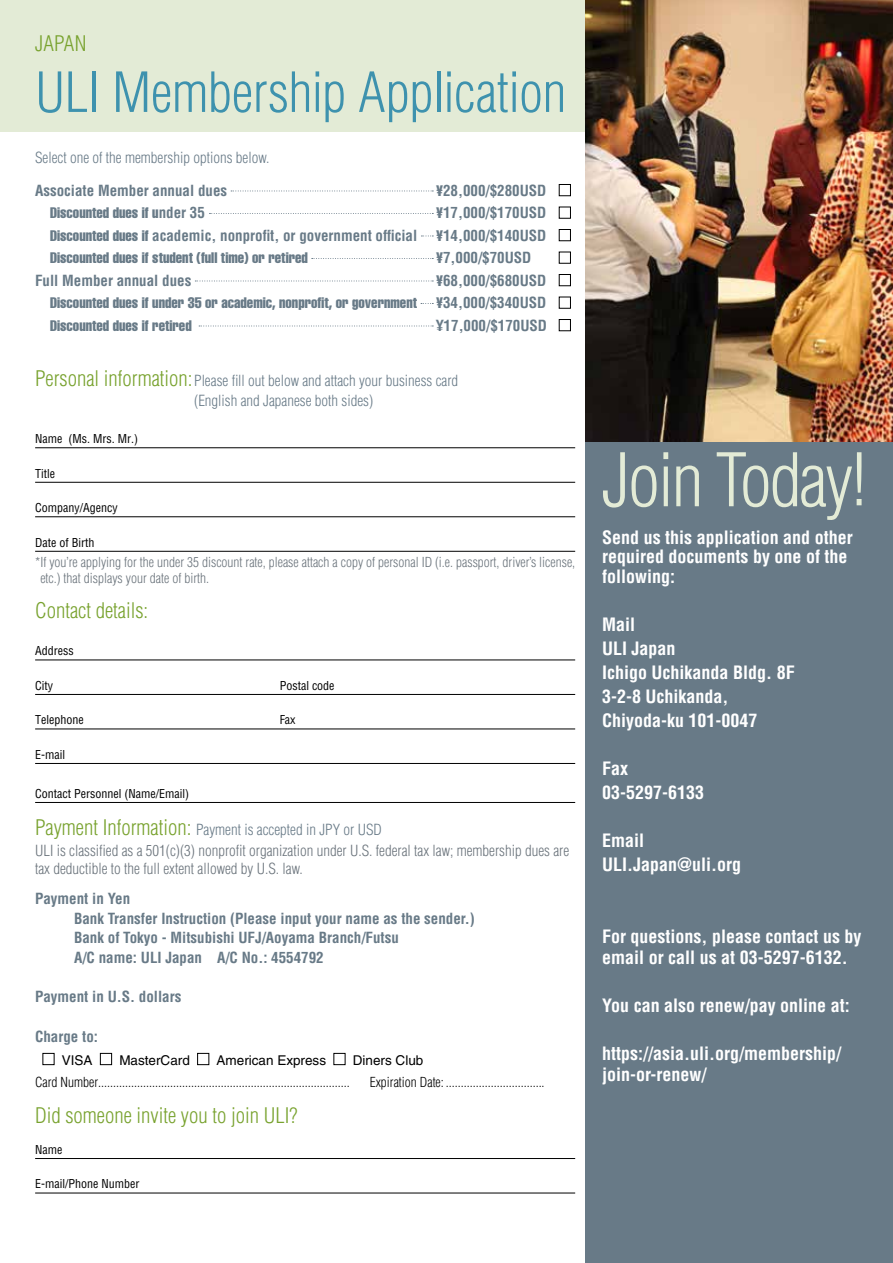
<style>
.page{position:relative;width:893px;height:1263px;background:#fff}
.page>*{position:absolute;margin:0;border:0;box-sizing:border-box;transform-origin:0 0}
.t1{font:300 condensed 72px "Helvetica LT Std";letter-spacing:-.03em;color:#e3ebd6}
.t2{font:300 condensed 54px "Helvetica LT Std";letter-spacing:-.005em;color:#3e92ae}
.t3{font:300 condensed 21px "Helvetica LT Std";color:#78a22e}
.t4{font:700 condensed 18px/24px "Helvetica LT Std";color:#fff}
.t5{font:700 condensed 15px/19.5px "Helvetica LT Std";color:#687a87}
.t6{font:300 condensed 15px/21px "Helvetica LT Std";color:#6a737b}
.t7{font:15px "Helvetica LT Std Comp";color:#687a87}
.t8{font:300 condensed 15px/19.5px "Helvetica LT Std";color:#687a87}
.t9{font:300 condensed 13.5px "Helvetica LT Std";color:#000}
.t10{font:300 condensed 13.5px/16.2px "Helvetica LT Std";color:#6a737b}
.t11{font:13.5px "Helvetica LT Std";color:#000}
.t12{font:condensed 12px "Helvetica LT Std";color:#000}
.s1{font-family:"Helvetica LT Std Comp";font-weight:400;font-stretch:normal}
.s2{font-family:"Helvetica LT Std";font-weight:700;font-stretch:condensed}
.s3{font-size:21px;color:#78a22e}
.s4{color:#687a87}
</style>
<div class="page">
<div style="left:586px;top:118px;width:307px;height:1145px;background:#687a87"></div>
<div style="left:0;top:0;width:893px;height:132px;background:#e3ebd6"></div>
<hr style="left:35px;top:447px;width:540px;height:1px;background:#000">
<hr style="left:35px;top:482px;width:540px;height:1px;background:#000">
<hr style="left:35px;top:516px;width:540px;height:1px;background:#000">
<hr style="left:35px;top:551px;width:540px;height:1px;background:#000">
<hr style="left:35px;top:659px;width:540px;height:1px;background:#000">
<hr style="left:35px;top:694px;width:540px;height:1px;background:#000">
<hr style="left:35px;top:728px;width:540px;height:1px;background:#000">
<hr style="left:35px;top:763px;width:540px;height:1px;background:#000">
<hr style="left:35px;top:802px;width:540px;height:1px;background:#000">
<hr style="left:35px;top:1158px;width:540px;height:1px;background:#000">
<hr style="left:35px;top:1192px;width:540px;height:1px;background:#000">
<div style="left:43px;top:1053px;width:11px;height:12px;border:1px solid #000"></div>
<div style="left:100px;top:1053px;width:12px;height:12px;border:1px solid #000"></div>
<div style="left:197px;top:1053px;width:12px;height:12px;border:1px solid #000"></div>
<div style="left:334px;top:1053px;width:11px;height:12px;border:1px solid #000"></div>
<svg style="left:231px;top:191px;width:202px;height:1px"></svg>
<div style="left:559px;top:184px;width:12px;height:12px;border:1px solid #000"></div>
<svg style="left:209px;top:213px;width:224px;height:1px"></svg>
<div style="left:559px;top:207px;width:12px;height:11px;border:1px solid #000"></div>
<div style="left:559px;top:229px;width:12px;height:12px;border:1px solid #000"></div>
<svg style="left:312px;top:258px;width:121px;height:1px"></svg>
<div style="left:559px;top:252px;width:12px;height:11px;border:1px solid #000"></div>
<svg style="left:195px;top:281px;width:238px;height:1px"></svg>
<div style="left:559px;top:274px;width:12px;height:12px;border:1px solid #000"></div>
<div style="left:559px;top:297px;width:12px;height:11px;border:1px solid #000"></div>
<svg style="left:199px;top:326px;width:234px;height:1px"></svg>
<div style="left:559px;top:319px;width:12px;height:12px;border:1px solid #000"></div>
<img style="left:586px;top:0;width:307px;height:441px">
<h3 class="t3" style="left:35px;top:30px;width:53px">Japan</h3>
<h2 class="t2" style="left:35px;top:59px;width:533px">ULI Membership Application</h2>
<p class="t8" style="left:35px;top:148px;width:236px">Select one of the membership options below.</p>
<p class="t5" style="left:35px;top:181px;width:194px">Associate Member annual dues</p>
<p class="t5" style="left:436px;top:181px;width:112px"><span class="s1">¥</span>28,000/$280USD</p>
<p class="t7" style="left:50px;top:204px;width:156px">Discounted dues if u<span class="s2">nder 35</span></p>
<p class="t5" style="left:436px;top:203px;width:112px"><span class="s1">¥</span>17,000/$170USD</p>
<p class="t5" style="left:50px;top:226px;width:369px"><span class="s1">Discounted dues if</span> academic, nonprofit, or government official</p>
<p class="t5" style="left:436px;top:226px;width:112px"><span class="s1">¥</span>14,000/$140USD</p>
<p class="t7" style="left:50px;top:249px;width:259px">Discounted dues if student (full time) or retired</p>
<p class="t5" style="left:436px;top:248px;width:97px"><span class="s1">¥</span>7,000/$70USD</p>
<p class="t5" style="left:35px;top:271px;width:158px">Full Member annual dues</p>
<p class="t5" style="left:436px;top:271px;width:112px"><span class="s1">¥</span>68,000/$680USD</p>
<p class="t7" style="left:50px;top:294px;width:368px">Discounted dues if under 35 or academic, nonprofit, or government</p>
<p class="t5" style="left:436px;top:293px;width:112px"><span class="s1">¥</span>34,000/$340USD</p>
<p class="t7" style="left:50px;top:316px;width:143px">Discounted dues if retired</p>
<p class="t5" style="left:436px;top:316px;width:112px">¥17,000/$170USD</p>
<p class="t8" style="left:194px;top:371px;width:266px;text-indent:-159px"><span class="s3">Personal information:</span>Please fill out below and attach your business card (English and Japanese both sides)</p>
<p class="t12" style="left:35px;top:431px;width:104px">Name (Ms. Mrs. Mr.)</p>
<p class="t12" style="left:35px;top:466px;width:21px">Title</p>
<p class="t12" style="left:35px;top:500px;width:84px">Company/Agency</p>
<p class="t12" style="left:35px;top:535px;width:61px">Date of Birth</p>
<p class="t10" style="left:40px;top:554px;width:536px;text-indent:-5px">*If you’re applying for the under 35 discount rate, please attach a copy of personal ID (i.e. passport, driver’s license, etc.) that displays your date of birth.</p>
<h3 class="t3" style="left:35px;top:597px;width:115px">Contact details:</h3>
<p class="t12" style="left:35px;top:643px;width:40px">Address</p>
<p class="t12" style="left:35px;top:678px;width:19px">City</p>
<p class="t12" style="left:280px;top:678px;width:56px">Postal code</p>
<p class="t12" style="left:35px;top:712px;width:50px">Telephone</p>
<p class="t12" style="left:280px;top:712px;width:17px">Fax</p>
<p class="t12" style="left:35px;top:747px;width:31px">E-mail</p>
<p class="t12" style="left:35px;top:786px;width:155px">Contact Personnel (Name/Email)</p>
<p class="t6" style="left:35px;top:819px;width:535px"><span class="s3">Payment Information:</span> <span class="s4">Payment is accepted in JPY or USD<br></span>ULI is classified as a 501(c)(3) nonprofit organization under U.S. federal tax law; membership dues are</p>
<p class="t6" style="left:35px;top:858px;width:269px">tax deductible to the full extent allowed by U.S. law.</p>
<p class="t5" style="left:74px;top:889px;width:402px;text-indent:-39px">Payment in Yen<br>Bank Transfer Instruction (Please input your name as the sender.)<br>Bank of Tokyo - Mitsubishi UFJ/Aoyama Branch/Futsu<br>A/C name: ULI Japan A/C No.: 4554792</p>
<p class="t5" style="left:35px;top:986px;width:148px">Payment in U.S. dollars</p>
<p class="t5" style="left:35px;top:1027px;width:64px">Charge to:</p>
<p class="t11" style="left:62px;top:1052px;width:32px">VISA</p>
<p class="t11" style="left:119px;top:1052px;width:72px">MasterCard</p>
<p class="t11" style="left:217px;top:1052px;width:111px">American Express</p>
<p class="t11" style="left:353px;top:1052px;width:72px">Diners Club</p>
<p class="t9" style="left:35px;top:1074px;width:316px">Card Number....................................................................................</p>
<p class="t9" style="left:370px;top:1074px;width:176px">Expiration Date: .................................</p>
<h3 class="t3" style="left:35px;top:1103px;width:264px">Did someone invite you to join ULI?</h3>
<p class="t12" style="left:35px;top:1142px;width:29px">Name</p>
<p class="t12" style="left:35px;top:1176px;width:106px">E-mail/Phone Number</p>
<h1 class="t1" style="left:602px;top:435px;width:266px">Join Today!</h1>
<p class="t4" style="left:602px;top:527px;width:252px;line-height:19.5px">Send us this application and other required documents by one of the following:</p>
<p class="t4" style="left:602px;top:612px;width:194px">Mail<br>ULI Japan<br>Ichigo Uchikanda Bldg. 8F<br>3-2-8 Uchikanda,<br>Chiyoda-ku 101-0047</p>
<p class="t4" style="left:602px;top:756px;width:103px">Fax<br>03-5297-6133</p>
<p class="t4" style="left:602px;top:828px;width:140px">Email<br>ULI.Japan@uli.org</p>
<p class="t4" style="left:602px;top:925px;width:261px;line-height:21px">For questions, please contact us by email or call us at 03-5297-6132.</p>
<p class="t4" style="left:602px;top:993px;width:249px">You can also renew/pay online at:</p>
<p class="t4" style="left:602px;top:1043px;width:241px;line-height:21px">https://asia.uli.org/membership/ join-or-renew/</p>
</div>
